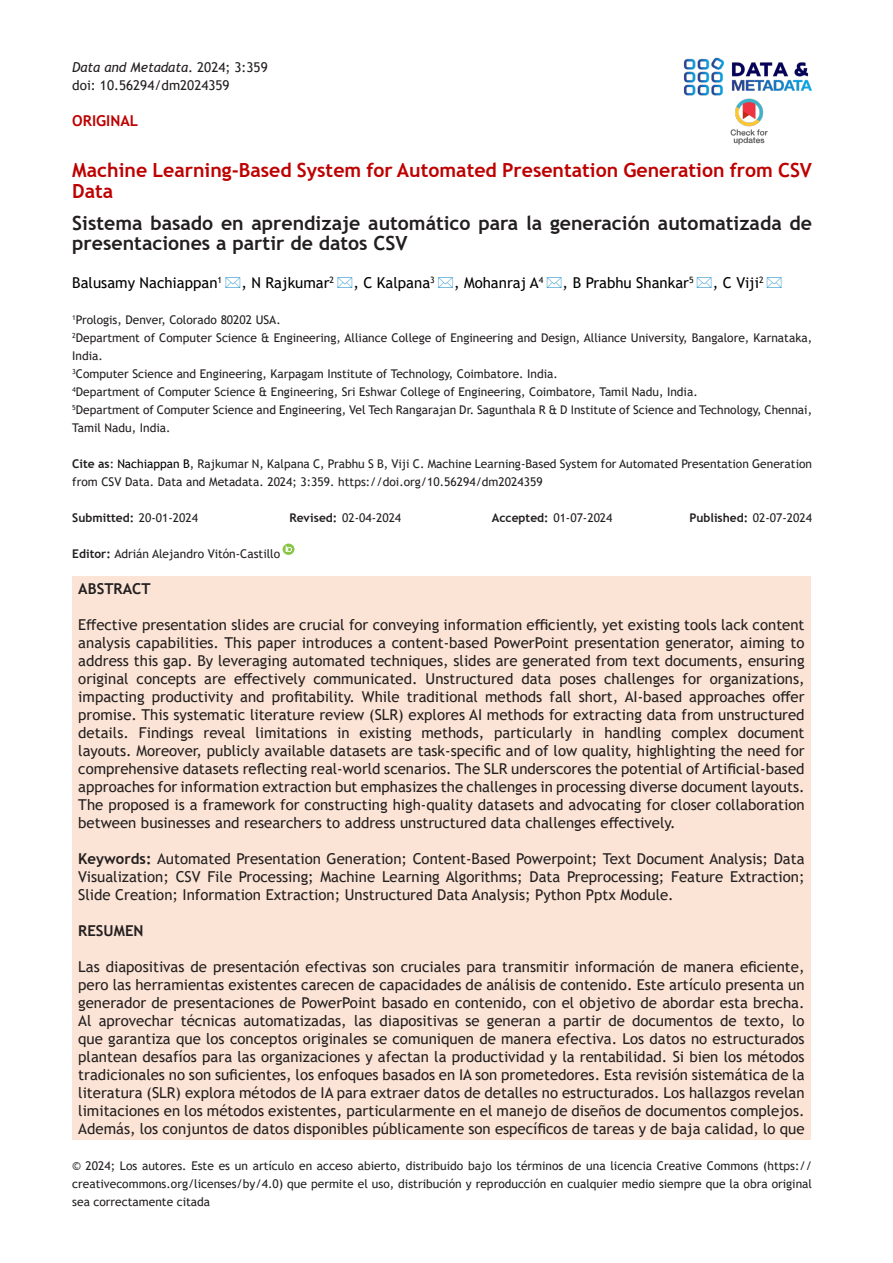
<style>
.page{position:relative;width:893px;height:1263px;background:#fff}
.page>*{position:absolute;margin:0;border:0;box-sizing:border-box;transform-origin:0 0}
.t1{font:700 19.5px/19.5px "Trebuchet MS";color:#231f20}
.t2{font:700 19.5px/21px "Trebuchet MS";color:#be0000}
.t3{font:15px/18px "Trebuchet MS";color:#231f20;text-align:justify}
.t4{font:15px "Trebuchet MS";color:#000}
.t5{font:700 15px "Trebuchet MS";color:#231f20}
.t6{font:700 15px "Trebuchet MS";color:#be0000}
.t7{font:italic 13.5px "Trebuchet MS";color:#231f20}
.t8{font:13.5px "Trebuchet MS";color:#231f20}
.t9{font:12px/18px "Trebuchet MS";color:#231f20}
.t10{font:700 12px "Trebuchet MS";color:#231f20}
.s1{font-style:normal}
.s2{font-weight:700}
.s3{color:#000}
.s4{font-weight:400}
</style>
<div class="page">
<img style="left:683px;top:57px;width:129px;height:39px">
<img style="left:730px;top:98px;width:38px;height:47px">
<div style="left:72px;top:577px;width:739px;height:563px;background:#fbe4d5"></div>
<svg style="left:283px;top:544px;width:11px;height:11px"></svg>
<p class="t7" style="left:72px;top:59px;width:197px">Data and Metadata<span class="s1">. 2024; 3:359</span></p>
<p class="t8" style="left:72px;top:77px;width:159px">doi: 10.56294/dm2024359</p>
<p class="t6" style="left:72px;top:111px;width:67px">ORIGINAL</p>
<p class="t2" style="left:72px;top:159px;width:741px">Machine Learning-Based System for Automated Presentation Generation from CSV<br>Data</p>
<p class="t1" style="left:72px;top:214px;width:741px">Sistema basado en aprendizaje automático para la generación automatizada de presentaciones a partir de datos CSV</p>
<p class="t4" style="left:72px;top:273px;width:151px">Balusamy Nachiappan<sup>1</sup></p>
<p class="t4" style="left:241px;top:273px;width:94px">, N Rajkumar<sup>2</sup></p>
<p class="t4" style="left:353px;top:273px;width:83px">, C Kalpana<sup>3</sup></p>
<p class="t4" style="left:454px;top:273px;width:91px">, Mohanraj A<sup>4</sup></p>
<p class="t4" style="left:563px;top:273px;width:133px">, B Prabhu Shankar<sup>5</sup></p>
<p class="t4" style="left:713px;top:273px;width:52px">, C Viji<sup>2</sup></p>
<p class="t9" style="left:72px;top:311px;width:210px"><sup>1</sup>Prologis, Denver, Colorado 80202 USA.</p>
<p class="t9" style="left:72px;top:329px;width:741px"><sup>2</sup>Department of Computer Science &amp; Engineering, Alliance College of Engineering and Design, Alliance University, Bangalore, Karnataka,<br>India.</p>
<p class="t9" style="left:72px;top:365px;width:487px"><sup>3</sup>Computer Science and Engineering, Karpagam Institute of Technology, Coimbatore. India.</p>
<p class="t9" style="left:72px;top:383px;width:627px"><sup>4</sup>Department of Computer Science &amp; Engineering, Sri Eshwar College of Engineering, Coimbatore, Tamil Nadu, India.</p>
<p class="t9" style="left:72px;top:401px;width:741px"><sup>5</sup>Department of Computer Science and Engineering, Vel Tech Rangarajan Dr. Sagunthala R &amp; D Institute of Science and Technology, Chennai,<br>Tamil Nadu, India.</p>
<p class="t9" style="left:72px;top:455px;width:741px"><span class="s2">Cite as</span>: <span class="s3">Nachiappan B</span>, Rajkumar N, Kalpana C, Prabhu S B, Viji C. Machine Learning-Based System for Automated Presentation Generation from CSV Data. Data and Metadata. 2024; 3:359. https://doi.org/10.56294/dm2024359</p>
<p class="t10" style="left:72px;top:510px;width:127px">Submitted: <span class="s4">20-01-2024</span></p>
<p class="t9" style="left:289px;top:509px;width:113px"><span class="s2">Revised:</span> 02-04-2024</p>
<p class="t9" style="left:492px;top:509px;width:122px"><span class="s2">Accepted:</span> 01-07-2024</p>
<p class="t10" style="left:689px;top:510px;width:124px">Published: <span class="s4">02-07-2024</span></p>
<p class="t9" style="left:72px;top:545px;width:209px"><span class="s2">Editor:</span> Adrián Alejandro Vitón-Castillo</p>
<p class="t5" style="left:78px;top:579px;width:74px">ABSTRACT</p>
<p class="t3" style="left:78px;top:616px;width:728px">Effective presentation slides are crucial for conveying information efficiently, yet existing tools lack content analysis capabilities. This paper introduces a content-based PowerPoint presentation generator, aiming to address this gap. By leveraging automated techniques, slides are generated from text documents, ensuring original concepts are effectively communicated. Unstructured data poses challenges for organizations, impacting productivity and profitability. While traditional methods fall short, AI-based approaches offer promise. This systematic literature review (SLR) explores AI methods for extracting data from unstructured details. Findings reveal limitations in existing methods, particularly in handling complex document layouts. Moreover, publicly available datasets are task-specific and of low quality, highlighting the need for comprehensive datasets reflecting real-world scenarios. The SLR underscores the potential of Artificial-based approaches for information extraction but emphasizes the challenges in processing diverse document layouts.<br>The proposed is a framework for constructing high-quality datasets and advocating for closer collaboration between businesses and researchers to address unstructured data challenges effectively.</p>
<p class="t3" style="left:78px;top:850px;width:728px"><span class="s2">Keywords:</span> Automated Presentation Generation; Content-Based Powerpoint; Text Document Analysis; Data Visualization; CSV File Processing; Machine Learning Algorithms; Data Preprocessing; Feature Extraction; Slide Creation; Information Extraction; Unstructured Data Analysis; Python Pptx Module.</p>
<p class="t5" style="left:78px;top:921px;width:67px">RESUMEN</p>
<p class="t3" style="left:78px;top:958px;width:728px">Las diapositivas de presentación efectivas son cruciales para transmitir información de manera eficiente, pero las herramientas existentes carecen de capacidades de análisis de contenido. Este artículo presenta un generador de presentaciones de PowerPoint basado en contenido, con el objetivo de abordar esta brecha.<br>Al aprovechar técnicas automatizadas, las diapositivas se generan a partir de documentos de texto, lo que garantiza que los conceptos originales se comuniquen de manera efectiva. Los datos no estructurados plantean desafíos para las organizaciones y afectan la productividad y la rentabilidad. Si bien los métodos tradicionales no son suficientes, los enfoques basados en IA son prometedores. Esta revisión sistemática de la literatura (SLR) explora métodos de IA para extraer datos de detalles no estructurados. Los hallazgos revelan limitaciones en los métodos existentes, particularmente en el manejo de diseños de documentos complejos.<br>Además, los conjuntos de datos disponibles públicamente son específicos de tareas y de baja calidad, lo que</p>
<p class="t9" style="left:72px;top:1157px;width:741px;text-align:justify">© 2024; Los autores. Este es un artículo en acceso abierto, distribuido bajo los términos de una licencia Creative Commons (https:// creativecommons.org/licenses/by/4.0) que permite el uso, distribución y reproducción en cualquier medio siempre que la obra original sea correctamente citada</p>
</div>
